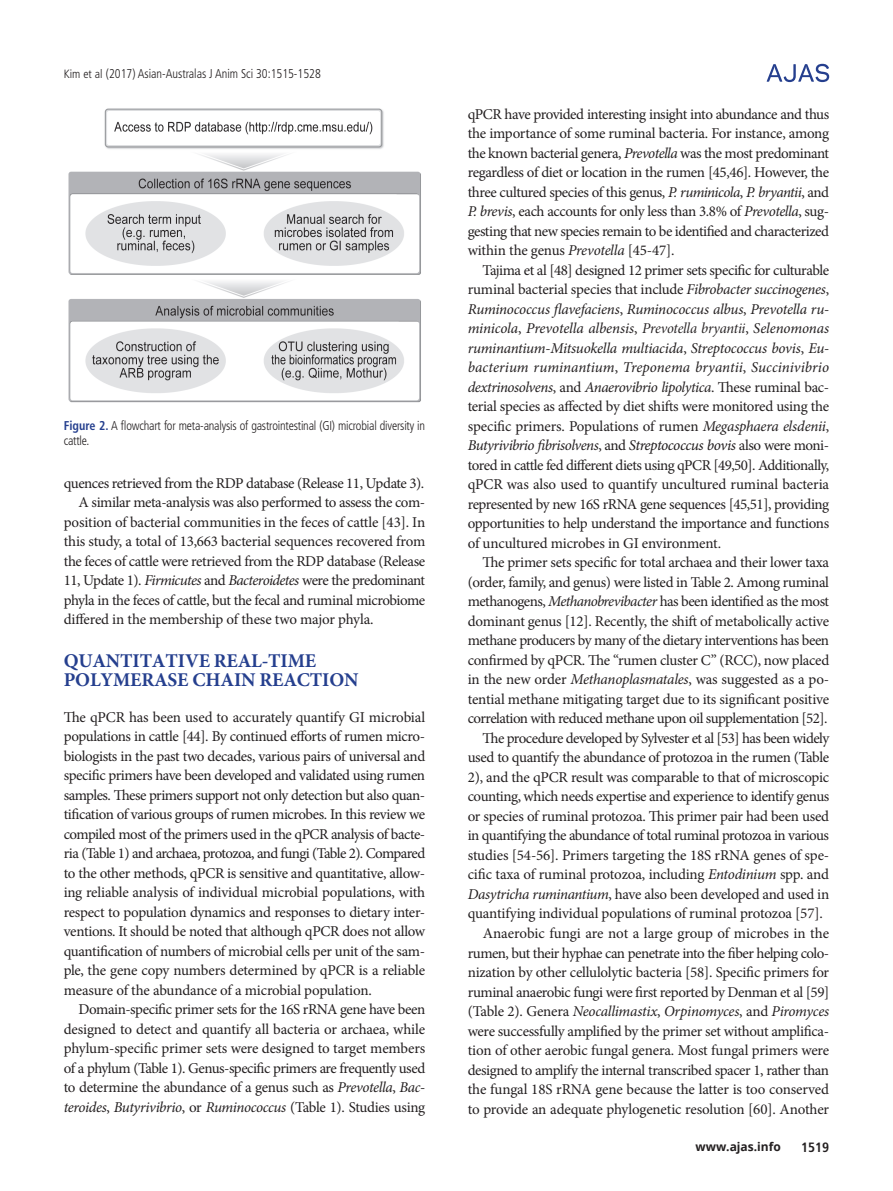
<style>
.page{position:relative;width:893px;height:1191px;background:#fff}
.page>*{position:absolute;margin:0;border:0;box-sizing:border-box;transform-origin:0 0}
.대제목{font:700 19.5px/19.5px "Minion Pro";letter-spacing:-.01em;color:#253f8e}
.본문{font:15px/19.5px "Minion Pro";letter-spacing:-.02em;color:#231f20;text-align:justify}
.t1{font:700 condensed 13.5px "Frutiger LT Std";color:#231f20}
.표_그림__제목{font:300 condensed 12.75px/15px "Frutiger LT Std";letter-spacing:-.015em;color:#231f20;scale:.95 1}
.t2{font:700 12px "Open Sans";color:#231f20}
.s1{font-size:12px}
.s2{font-weight:700;color:#253f8e}
.s3{font-style:italic}
.s4{font-family:"Minion Pro It Subh"}
.s5{font-family:"Minion Pro It Capt"}
</style>
<div class="page">
<svg style="left:767px;top:64px;width:62px;height:18px"></svg>
<img style="left:68px;top:108px;width:353px;height:295px">
<p class="표_그림__제목" style="left:64px;top:66px;width:272px"><span class="s1">Kim et al</span> (2017) Asian-Australas J Anim Sci 30:1515-1528</p>
<p class="표_그림__제목" style="left:64px;top:418px;width:382px"><span class="s2">Figure 2.</span> A flowchart for meta-analysis of gastrointestinal (GI) microbial diversity in cattle.</p>
<p class="본문" style="left:64px;top:473px;width:362px">quences retrieved from the RDP database (Release 11, Update 3).</p>
<p class="본문" style="left:64px;top:493px;width:363px;text-indent:15px">A similar meta-analysis was also performed to assess the com&shy;position of bacterial communities in the feces of cattle [43]. In this study, a total of 13,663 bacterial sequences recovered from the feces of cattle were retrieved from the RDP database (Release 11, Update 1). <span class="s3">Firmicutes</span> and <span class="s3">Bacteroidetes</span> were the predominant phyla in the feces of cattle, but the fecal and ruminal microbiome differed in the membership of these two major phyla.</p>
<p class="대제목" style="left:64px;top:650px;width:296px">QUANTITATIVE REAL-TIME<br>POLYMERASE CHAIN REACTION</p>
<p class="본문" style="left:64px;top:707px;width:363px">The qPCR has been used to accurately quantify GI microbial populations in cattle [44]. By continued efforts of rumen micro&shy;biologists in the past two decades, various pairs of universal and specific primers have been developed and validated using rumen samples. These primers support not only detection but also quan&shy;tification of various groups of rumen microbes. In this review we compiled most of the primers used in the qPCR analysis of bacte&shy;ria (Table 1) and archaea, protozoa, and fungi (Table 2). Compared to the other methods, qPCR is sensitive and quantitative, allow&shy;ing reliable analysis of individual microbial populations, with respect to population dynamics and responses to dietary inter&shy;ventions. It should be noted that although qPCR does not allow quantification of numbers of microbial cells per unit of the sam&shy;ple, the gene copy numbers determined by qPCR is a reliable measure of the abundance of a microbial population.</p>
<p class="본문" style="left:64px;top:1000px;width:363px;text-indent:15px">Domain-specific primer sets for the 16S rRNA gene have been designed to detect and quantify all bacteria or archaea, while phylum-specific primer sets were designed to target members of a phylum (Table 1). Genus-specific primers are frequently used to determine the abundance of a genus such as <span class="s3">Prevotella</span>, <span class="s3">Bac&shy;teroides</span>, <span class="s3">Butyrivibrio</span>, or <span class="s3">Ruminococcus</span> (Table 1). Studies using</p>
<p class="본문" style="left:468px;top:104px;width:363px">qPCR have provided interesting insight into abundance and thus the importance of some ruminal bacteria. For instance, among the known bacterial genera, <span class="s3">Prevotella</span> was the most predominant regardless of diet or location in the rumen [45,46]. However, the three cultured species of this genus, <span class="s3">P. ruminicola</span>, <span class="s3">P. bryantii</span>, and <span class="s3">P. brevis</span>, each accounts for only less than 3.8% of <span class="s3">Prevotella</span>, sug&shy;gesting that new species remain to be identified and characterized within the genus <span class="s3">Prevotella</span> [45-47].</p>
<p class="본문" style="left:468px;top:260px;width:363px;text-indent:15px">Tajima et al [48] designed 12 primer sets specific for culturable ruminal bacterial species that include <span class="s3">Fibrobacter succinogenes</span>, <span class="s3">Ruminococcus flavefaciens</span>, <span class="s3">Ruminococcus albus</span>, <span class="s3">Prevotella ru&shy;minicola</span>, <span class="s3">Prevotella albensis</span>, <span class="s4">Prevotella bryantii</span>, <span class="s3">Selenomonas ruminantium-Mitsuokella multiacida</span>, <span class="s3">Streptococcus bovis</span>, <span class="s3">Eu&shy;bacterium ruminantium</span>, <span class="s3">Treponema bryantii</span>, <span class="s3">Succinivibrio dextrinosolvens</span>, and <span class="s3">Anaerovibrio lipolytica</span>. These ruminal bac&shy;terial species as affected by diet shifts were monitored using the specific primers. Populations of rumen <span class="s3">Megasphaera elsdenii</span>, <span class="s3">Butyrivibrio fibrisolvens</span>, and <span class="s5">Streptococcus bovis</span> also were moni&shy;tored in cattle fed different diets using qPCR [49,50]. Additionally, qPCR was also used to quantify uncultured ruminal bacteria represented by new 16S rRNA gene sequences [45,51], providing opportunities to help understand the importance and functions of uncultured microbes in GI environment.</p>
<p class="본문" style="left:468px;top:553px;width:363px;text-indent:15px">The primer sets specific for total archaea and their lower taxa (order, family, and genus) were listed in Table 2. Among ruminal methanogens, <span class="s3">Methanobrevibacter</span> has been identified as the most dominant genus [12]. Recently, the shift of metabolically active methane producers by many of the dietary interventions has been confirmed by qPCR. The “rumen cluster C” (RCC), now placed in the new order <span class="s3">Methanoplasmatales</span>, was suggested as a po&shy;tential methane mitigating target due to its significant positive correlation with reduced methane upon oil supplementation [52].</p>
<p class="본문" style="left:468px;top:728px;width:363px;text-indent:15px">The procedure developed by Sylvester et al [53] has been widely used to quantify the abundance of protozoa in the rumen (Table 2), and the qPCR result was comparable to that of microscopic counting, which needs expertise and experience to identify genus or species of ruminal protozoa. This primer pair had been used in quantifying the abundance of total ruminal protozoa in various studies [54-56]. Primers targeting the 18S rRNA genes of spe&shy;cific taxa of ruminal protozoa, including <span class="s3">Entodinium</span> spp. and <span class="s3">Dasytricha ruminantium</span>, have also been developed and used in quantifying individual populations of ruminal protozoa [57].</p>
<p class="본문" style="left:468px;top:923px;width:363px;text-indent:15px">Anaerobic fungi are not a large group of microbes in the rumen, but their hyphae can penetrate into the fiber helping colo&shy;nization by other cellulolytic bacteria [58]. Specific primers for ruminal anaerobic fungi were first reported by Denman et al [59] (Table 2). Genera <span class="s3">Neocallimastix</span>, <span class="s3">Orpinomyces</span>, and <span class="s3">Piromyces </span>were successfully amplified by the primer set without amplifica&shy;tion of other aerobic fungal genera. Most fungal primers were designed to amplify the internal transcribed spacer 1, rather than the fungal 18S rRNA gene because the latter is too conserved to provide an adequate phylogenetic resolution [60]. Another</p>
<p class="t2" style="left:695px;top:1138px;width:87px">www.ajas.info</p>
<p class="t1" style="left:801px;top:1138px;width:30px">1519</p>
</div>
